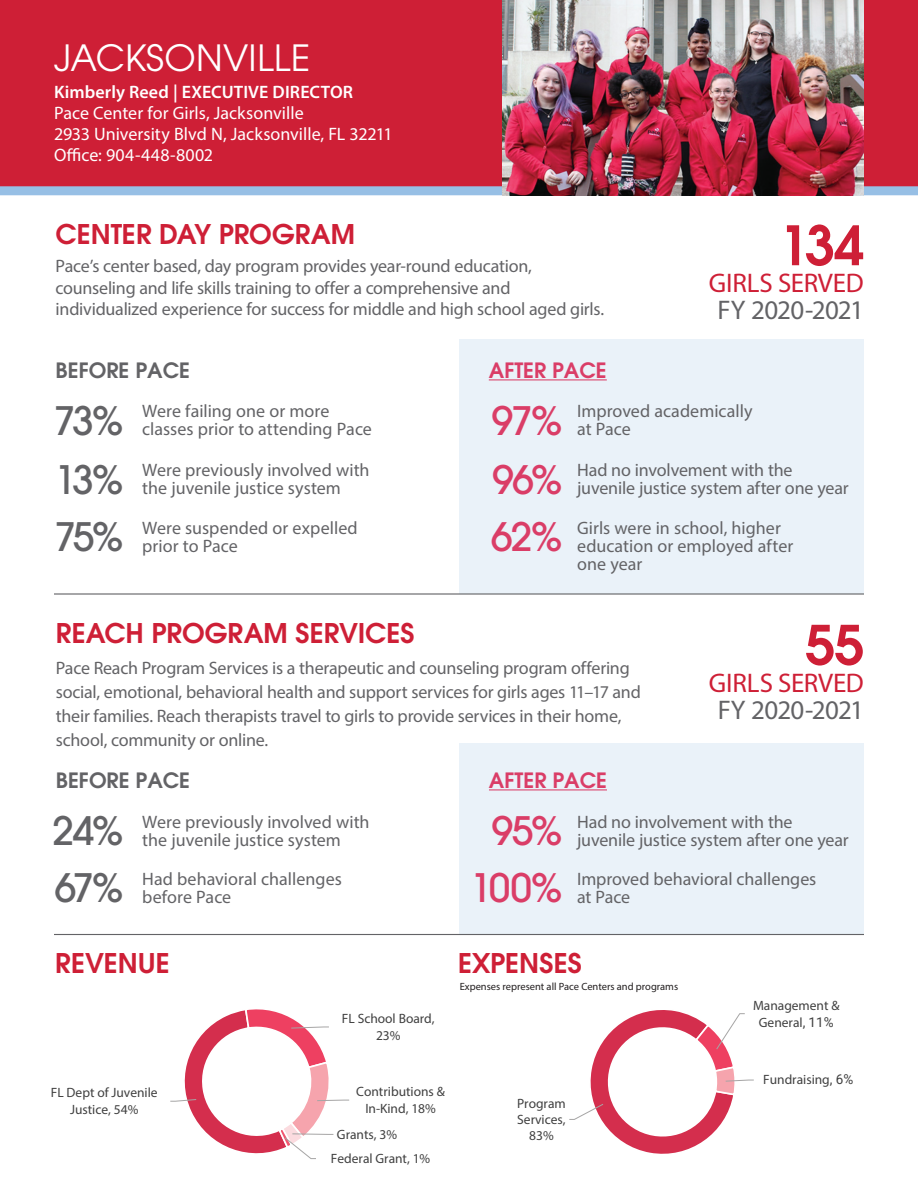
<style>
.page{position:relative;width:918px;height:1188px;background:#fff}
.page>*{position:absolute;margin:0;border:0;box-sizing:border-box;transform-origin:0 0}
.t1{font:600 54px "Avant Garde";color:#ce1f36}
.t2{font:36px "Avant Garde";letter-spacing:.005em;color:#fff}
.t3{font:600 27px "Avant Garde";color:#ce1f36}
.t4{font:27px "Myriad Pro";letter-spacing:-.01em;color:#ce1f36}
.t5{font:27px "Myriad Pro";letter-spacing:-.02em;color:#636366}
.t6{font:600 21px "Avant Garde";color:#636366}
.t7{font:600 21px "Avant Garde";color:#da3d67}
.t8{font:18px/18px "Myriad Pro";letter-spacing:-.01em;color:#636366}
.t9{font:18px/21px "Myriad Pro";color:#fff}
.t10{font:600 18px "Myriad Pro";letter-spacing:.005em;color:#fff}
.t11{font:13.5px/16.8px "Myriad Pro";color:#404040;text-align:center}
.t12{font:10.5px "Myriad Pro";color:#231f20}
.s1{font-family:"Avant Garde";font-weight:500;font-size:39px}
.s2{font-family:"Avant Garde";font-weight:500;font-size:39px;color:#da3d67}
.s3{font-family:"Roboto"}
</style>
<div class="page">
<div style="left:459px;top:743px;width:405px;height:191px;background:#eaf2f9"></div>
<div style="left:459px;top:339px;width:405px;height:255px;background:#eaf2f9"></div>
<hr style="left:54px;top:593px;width:810px;height:2px;background:#636366">
<div style="left:0;top:0;width:918px;height:186px;background:#ce1f36"></div>
<hr style="left:489px;top:379px;width:118px;height:1px;background:#da3d67">
<hr style="left:489px;top:789px;width:118px;height:1px;background:#da3d67">
<hr style="left:54px;top:934px;width:810px;height:1px;background:#636366">
<div style="left:0;top:186px;width:918px;height:9px;background:#97bfe5"></div>
<img style="left:503px;top:0;width:361px;height:195px">
<svg style="left:569px;top:1010px;width:185px;height:144px"></svg>
<svg style="left:170px;top:1009px;width:180px;height:150px"></svg>
<h2 class="t2" style="left:54px;top:37px;width:258px">JACKSONVILLE</h2>
<p class="t10" style="left:54px;top:81px;width:301px">Kimberly Reed | EXECUTIVE DIRECTOR</p>
<p class="t9" style="left:54px;top:102px;width:340px">Pace Center for Girls, Jacksonville<br>2933 University Blvd N, Jacksonville, FL 32211<br>Office: 904-448-8002</p>
<h3 class="t3" style="left:56px;top:216px;width:301px">CENTER DAY PROGRAM</h3>
<p class="t8" style="left:56px;top:255px;width:550px;line-height:21.6px">Pace’s center based, day program provides year-round education, counseling and life skills training to offer a comprehensive and individualized experience for success for middle and high school aged girls.</p>
<p class="t6" style="left:56px;top:357px;width:136px">BEFORE PACE</p>
<p class="t7" style="left:489px;top:356px;width:120px">AFTER PACE</p>
<h1 class="t1" style="left:780px;top:210px;width:86px">134</h1>
<h3 class="t4" style="left:709px;top:267px;width:156px">GIRLS SERVED</h3>
<h3 class="t5" style="left:718px;top:294px;width:148px">FY 2020-2021</h3>
<p class="t8" style="left:142px;top:402px;width:231px;text-indent:-89px"><span class="s1">73%</span> Were failing one or more classes prior to attending Pace</p>
<p class="t8" style="left:142px;top:461px;width:229px;text-indent:-88px"><span class="s1">13%</span> Were previously involved with the juvenile justice system</p>
<p class="t8" style="left:142px;top:519px;width:217px;text-indent:-88px"><span class="s1">75%</span> Were suspended or expelled prior to Pace</p>
<p class="t8" style="left:577px;top:402px;width:177px;text-indent:-85px"><span class="s2">97%</span> Improved academically at Pace</p>
<p class="t8" style="left:577px;top:461px;width:273px;text-indent:-85px"><span class="s2">96%</span> Had no involvement with the juvenile justice system after one year</p>
<p class="t8" style="left:577px;top:519px;width:218px;text-indent:-86px"><span class="s2">62%</span> Girls were in school, higher education or employed after one year</p>
<h3 class="t3" style="left:56px;top:616px;width:360px">REACH PROGRAM SERVICES</h3>
<p class="t8" style="left:56px;top:656px;width:587px;line-height:24px">Pace Reach Program Services is a therapeutic and counseling program offering social, emotional, behavioral health and support services for girls ages 11–17 and their families. Reach therapists travel to girls to provide services in their home, school, community or online.</p>
<p class="t6" style="left:56px;top:767px;width:136px">BEFORE PACE</p>
<p class="t7" style="left:489px;top:766px;width:120px">AFTER PACE</p>
<h1 class="t1" style="left:805px;top:610px;width:61px">55</h1>
<h3 class="t4" style="left:709px;top:666px;width:156px">GIRLS SERVED</h3>
<h3 class="t5" style="left:718px;top:693px;width:148px">FY 2020-2021</h3>
<p class="t8" style="left:142px;top:812px;width:229px;text-indent:-90px"><span class="s1">24%</span> Were previously involved with the juvenile justice system</p>
<p class="t8" style="left:142px;top:870px;width:201px;text-indent:-88px"><span class="s1">67%</span> Had behavioral challenges before Pace</p>
<p class="t8" style="left:577px;top:812px;width:273px;text-indent:-85px"><span class="s2">95%</span> Had no involvement with the juvenile justice system after one year</p>
<p class="t8" style="left:577px;top:870px;width:241px;text-indent:-107px"><span class="s2">100%</span> Improved behavioral challenges at Pace</p>
<h3 class="t3" style="left:55px;top:945px;width:116px">REVENUE</h3>
<h3 class="t3" style="left:458px;top:945px;width:125px">EXPENSES</h3>
<p class="t12" style="left:460px;top:980px;width:220px">Expenses represent all Pace Centers and programs</p>
<p class="t11" style="left:51px;top:1084px;width:108px">FL Dept of Juvenile<br>Justice, 54%</p>
<p class="t11" style="left:342px;top:1010px;width:94px">FL School Board,<br>23%</p>
<p class="t11" style="left:356px;top:1083px;width:90px">Contributions &amp;<br>In-Kind, 18%</p>
<p class="t11" style="left:331px;top:1122px;width:101px;line-height:23.7px;text-align:left;text-indent:6px">Grants, 3%<br>Federal Grant, 1%</p>
<p class="t11" style="left:517px;top:1095px;width:50px;line-height:16.4px">Program<br>Services,<br>83%</p>
<p class="t11" style="left:753px;top:997px;width:88px">Management &amp;<br>General<span class="s3">, 11%</span></p>
<p class="t11" style="left:763px;top:1071px;width:92px">Fundraising<span class="s3">, 6%</span></p>
</div>
